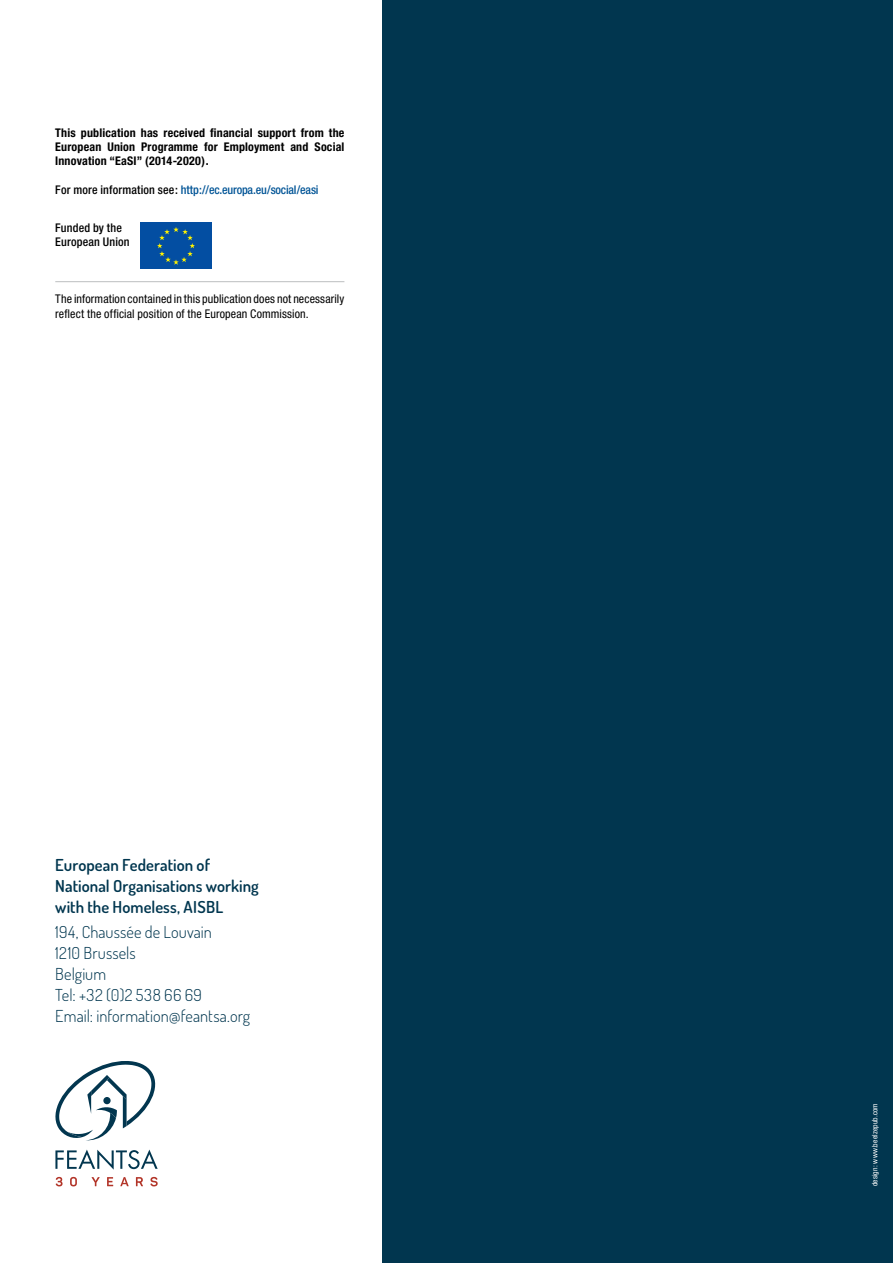
<style>
.page{position:relative;width:893px;height:1263px;background:#fff}
.page>*{position:absolute;margin:0;border:0;box-sizing:border-box;transform-origin:0 0}
.body_txt{font:600 16.5px/21px "Dosis";letter-spacing:.005em;color:#01364f}
.body_txt-2{font:300 16.5px "Dosis";letter-spacing:.005em;color:#01364f}
.body_txt-3{font:300 16.5px "Dosis";letter-spacing:.03em;color:#01364f}
.t1{font:700 condensed 12px/14.2px "Helvetica Neue";letter-spacing:.015em;color:#000;text-align:justify}
.t2{font:condensed 12px/14.4px "Helvetica Neue";letter-spacing:.01em;color:#000}
.t3{font:500 condensed 12px "Helvetica Neue";letter-spacing:.01em;color:#005496}
.t4{font:500 condensed 12px/14.4px "Helvetica Neue";letter-spacing:.01em;color:#000}
.t5{font:condensed 7.5px "Helvetica Neue";letter-spacing:.015em;color:#fff}
.s1{color:#000}
</style>
<div class="page">
<div style="left:383px;top:0;width:510px;height:1263px;background:#01364f"></div>
<div style="left:140px;top:222px;width:72px;height:47px;background:#034ea2"></div>
<svg style="left:157px;top:227px;width:38px;height:38px"></svg>
<hr style="left:55px;top:281px;width:289px;height:1px;background:#bcbec0">
<svg style="left:56px;top:1177px;width:7px;height:9px"></svg>
<svg style="left:70px;top:1177px;width:7px;height:9px"></svg>
<svg style="left:92px;top:1177px;width:8px;height:9px"></svg>
<svg style="left:107px;top:1177px;width:6px;height:9px"></svg>
<svg style="left:120px;top:1177px;width:9px;height:9px"></svg>
<svg style="left:136px;top:1177px;width:7px;height:9px"></svg>
<svg style="left:150px;top:1177px;width:8px;height:9px"></svg>
<svg style="left:55px;top:1149px;width:103px;height:21px"></svg>
<svg style="left:55px;top:1061px;width:101px;height:80px"></svg>
<p class="t1" style="left:55px;top:125px;width:291px">This publication has received financial support from the European Union Programme for Employment and Social Innovation “EaSI” (2014-2020).</p>
<p class="t3" style="left:55px;top:183px;width:265px"><span class="s1">For more information see:</span> http://ec.europa.eu/social/easi</p>
<p class="t4" style="left:55px;top:220px;width:76px">Funded by the<br>European Union</p>
<p class="t2" style="left:55px;top:292px;width:291px">The information contained in this publication does not necessarily reflect the official position of the European Commission.</p>
<p class="body_txt" style="left:55px;top:854px;width:156px">European Federation of</p>
<p class="body_txt" style="left:55px;top:875px;width:205px">National Organisations working with the Homeless, AISBL</p>
<p class="body_txt-2" style="left:55px;top:921px;width:158px">194, Chaussée de Louvain</p>
<p class="body_txt-2" style="left:55px;top:942px;width:82px">1210 Brussels</p>
<p class="body_txt-2" style="left:55px;top:963px;width:52px">Belgium</p>
<p class="body_txt-3" style="left:55px;top:984px;width:148px">Tel: +32 (0)2 538 66 69</p>
<p class="body_txt-2" style="left:55px;top:1005px;width:197px">Email: information@feantsa.org</p>
<p class="t5" style="left:871px;top:1186px;width:85px;rotate:-90deg">design: www.beelzepub.com</p>
</div>
